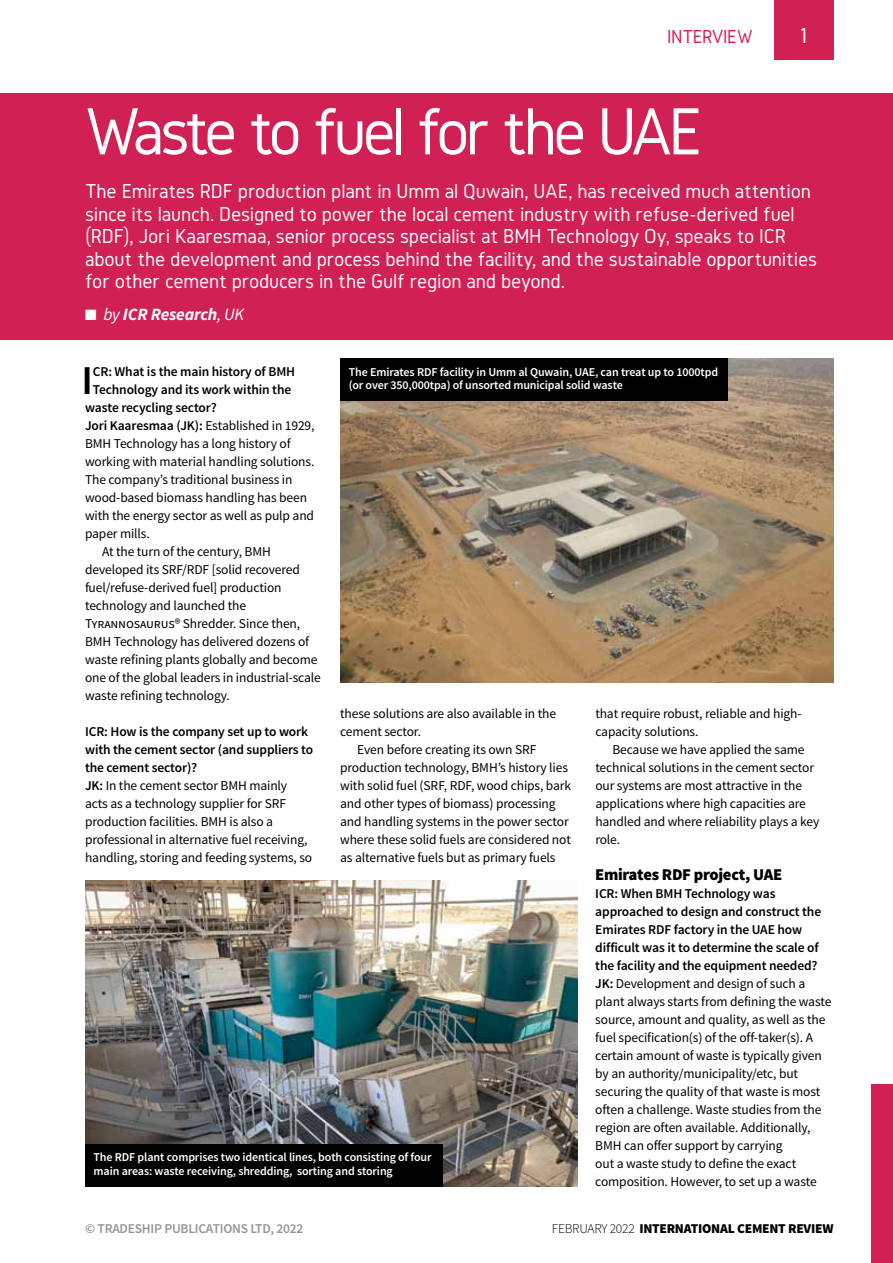
<style>
.page{position:relative;width:893px;height:1263px;background:#fff}
.page>*{position:absolute;margin:0;border:0;box-sizing:border-box;transform-origin:0 0}
.t1{font:69px "Gidole";letter-spacing:-.07em;color:#fff}
.t2{font:600 40.95px "Source Sans Pro";color:#000}
.t3{font:22.5px "Gidole";color:#fff}
.t4{font:21px/22.5px "Gidole";letter-spacing:-.01em;color:#fff}
.t5{font:19.5px "Gidole";letter-spacing:-.02em;color:#d12053}
.t6{font:italic 700 17.25px "Source Sans Pro";letter-spacing:-.01em;color:#fff}
.t7{font:900 16.5px "Source Sans Pro";letter-spacing:-.02em;color:#000}
.t8{font:13.5px/18px "Source Sans Pro";letter-spacing:-.01em;color:#000}
.t9{font:600 13.5px "Source Sans Pro";letter-spacing:-.01em;color:#000}
.t10{font:900 13.5px "Source Sans Pro";letter-spacing:-.02em;color:#000}
.t11{font:600 13.5px "Source Sans Pro";letter-spacing:-.02em;color:#939598}
.t12{font:600 12px/13.5px "Source Sans Pro";letter-spacing:-.01em;color:#fff}
.s1{font-weight:400}
.s2{font-weight:600}
.s3{font-weight:300}
</style>
<div class="page">
<div style="left:872px;top:1084px;width:21px;height:179px;background:#d12053"></div>
<div style="left:0;top:94px;width:893px;height:246px;background:#d12053"></div>
<div style="left:774px;top:0;width:59px;height:60px;background:#d12053"></div>
<img style="left:340px;top:358px;width:493px;height:324px">
<div style="left:340px;top:358px;width:387px;height:43px;background:#000"></div>
<img style="left:85px;top:880px;width:493px;height:306px">
<div style="left:85px;top:1144px;width:357px;height:42px;background:#000"></div>
<h3 class="t5" style="left:667px;top:26px;width:87px">INTERVIEW</h3>
<h3 class="t3" style="left:798px;top:23px;width:13px">1</h3>
<h1 class="t1" style="left:85px;top:93px;width:619px">Waste to fuel for the UAE</h1>
<p class="t4" style="left:85px;top:180px;width:734px">The Emirates RDF production plant in Umm al Quwain, UAE, has received much attention since its launch. Designed to power the local cement industry with refuse-derived fuel (RDF), Jori Kaaresmaa, senior process specialist at BMH Technology Oy, speaks to ICR about the development and process behind the facility, and the sustainable opportunities for other cement producers in the Gulf region and beyond.</p>
<p class="t6" style="left:85px;top:304px;width:161px">■ <span class="s1">by</span> ICR Research<span class="s1">, UK</span></p>
<h2 class="t2" style="left:82px;top:355px;width:13px">I</h2>
<p class="t9" style="left:93px;top:363px;width:204px">CR: What is the main history of BMH</p>
<p class="t12" style="left:349px;top:365px;width:371px">The Emirates RDF facility in Umm al Quwain, UAE, can treat up to 1000tpd (or over 350,000tpa) of unsorted municipal solid waste</p>
<p class="t9" style="left:93px;top:381px;width:200px">Technology and its work within the</p>
<p class="t9" style="left:85px;top:399px;width:133px">waste recycling sector?</p>
<p class="t9" style="left:85px;top:417px;width:231px">Jori Kaaresmaa (JK): <span class="s1">Established in 1929,</span></p>
<p class="t8" style="left:85px;top:435px;width:207px">BMH Technology has a long history of</p>
<p class="t8" style="left:85px;top:453px;width:231px">working with material handling solutions.</p>
<p class="t8" style="left:85px;top:471px;width:209px">The company’s traditional business in</p>
<p class="t8" style="left:85px;top:489px;width:224px">wood-based biomass handling has been</p>
<p class="t8" style="left:85px;top:507px;width:231px">with the energy sector as well as pulp and</p>
<p class="t8" style="left:85px;top:525px;width:66px">paper mills.</p>
<p class="t8" style="left:102px;top:543px;width:170px">At the turn of the century, BMH</p>
<p class="t8" style="left:85px;top:561px;width:216px">developed its SRF/RDF [solid recovered</p>
<p class="t8" style="left:85px;top:579px;width:198px">fuel/refuse-derived fuel] production</p>
<p class="t8" style="left:85px;top:597px;width:162px">technology and launched the</p>
<p class="t8" style="left:85px;top:615px;width:217px">Tyrannosaurus® Shredder. Since then,</p>
<p class="t8" style="left:85px;top:633px;width:226px">BMH Technology has delivered dozens of</p>
<p class="t8" style="left:85px;top:651px;width:234px">waste refining plants globally and become</p>
<p class="t8" style="left:85px;top:669px;width:237px">one of the global leaders in industrial-scale</p>
<p class="t8" style="left:85px;top:687px;width:146px">waste refining technology.</p>
<p class="t8" style="left:85px;top:723px;width:230px"><span class="s2">ICR: How is the company set up to work with the cement sector (and suppliers to the cement sector)?<br>JK:</span> In the cement sector BMH mainly acts as a technology supplier for SRF production facilities. BMH is also a professional in alternative fuel receiving, handling, storing and feeding systems, so</p>
<p class="t8" style="left:595px;top:705px;width:208px">that require robust, reliable and high&shy;capacity solutions.</p>
<p class="t8" style="left:595px;top:741px;width:226px;text-indent:17px">Because we have applied the same technical solutions in the cement sector our systems are most attractive in the applications where high capacities are handled and where reliability plays a key role.</p>
<p class="t7" style="left:595px;top:864px;width:188px">Emirates RDF project, UAE</p>
<p class="t8" style="left:595px;top:885px;width:238px"><span class="s2">ICR: When BMH Technology was approached to design and construct the Emirates RDF factory in the UAE how difficult was it to determine the scale of the facility and the equipment needed?<br>JK:</span> Development and design of such a plant always starts from defining the waste source, amount and quality, as well as the fuel specification(s) of the off-taker(s). A certain amount of waste is typically given by an authority/municipality/etc, but securing the quality of that waste is most often a challenge. Waste studies from the region are often available. Additionally, BMH can offer support by carrying<br>out a waste study to define the exact composition. However, to set up a waste</p>
<p class="t8" style="left:340px;top:705px;width:217px">these solutions are also available in the cement sector.</p>
<p class="t8" style="left:340px;top:741px;width:232px;text-indent:17px">Even before creating its own SRF production technology, BMH’s history lies with solid fuel (SRF, RDF, wood chips, bark and other types of biomass) processing and handling systems in the power sector where these solid fuels are considered not as alternative fuels but as primary fuels</p>
<p class="t12" style="left:94px;top:1151px;width:340px">The RDF plant comprises two identical lines, both consisting of four main areas: waste receiving, shredding, sorting and storing</p>
<p class="t11" style="left:85px;top:1220px;width:220px">© TRADESHIP PUBLICATIONS LTD, 2022</p>
<p class="t10" style="left:552px;top:1220px;width:283px"><span class="s3">FEBRUARY 2022</span> INTERNATIONAL CEMENT REVIEW</p>
</div>
